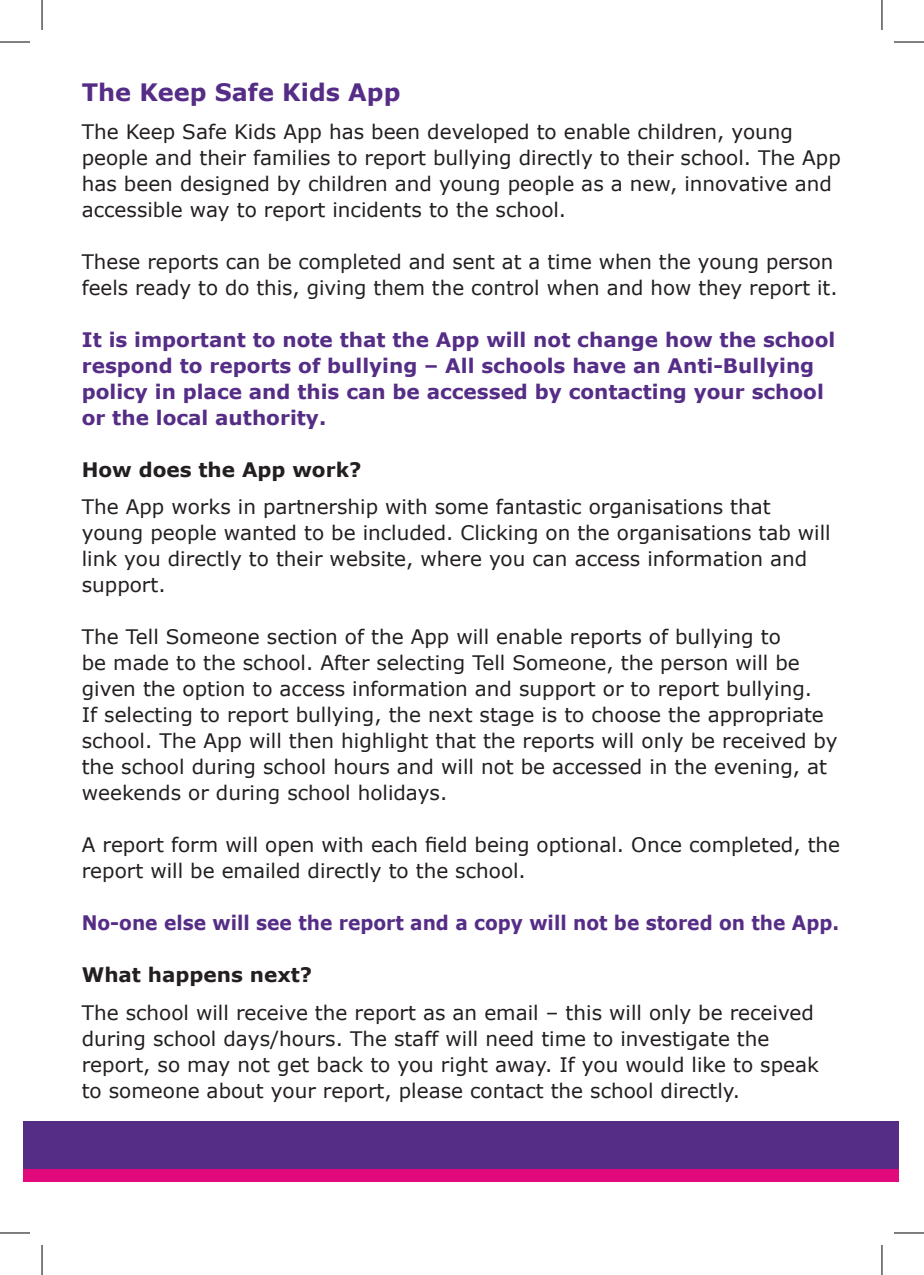
<style>
.page{position:relative;width:924px;height:1275px;background:#fff}
.page>*{position:absolute;margin:0;border:0;box-sizing:border-box;transform-origin:0 0}
.t1{font:700 24px "Verdana";color:#552d86}
.t2{font:20px/26px "Verdana";color:#231f20}
.t3{font:700 20px/26px "Verdana";color:#552d86}
.t4{font:700 20px "Verdana";color:#552d86;scale:.93 1}
.t5{font:700 20px "Verdana";color:#231f20}
</style>
<div class="page">
<div style="left:24px;top:1121px;width:874px;height:48px;background:#552d86"></div>
<div style="left:24px;top:1169px;width:874px;height:13px;background:#e2097c"></div>
<hr style="left:0;top:42px;width:30px;height:1px;background:#000">
<hr style="left:893px;top:42px;width:30px;height:1px;background:#000">
<hr style="left:0;top:1232px;width:30px;height:1px;background:#000">
<hr style="left:893px;top:1232px;width:30px;height:1px;background:#000">
<hr style="left:42px;top:0;width:1px;height:30px;background:#000">
<hr style="left:42px;top:1245px;width:1px;height:30px;background:#000">
<hr style="left:881px;top:0;width:1px;height:30px;background:#000">
<hr style="left:881px;top:1245px;width:1px;height:30px;background:#000">
<p class="t1" style="left:82px;top:77px;width:320px">The Keep Safe Kids App</p>
<p class="t2" style="left:82px;top:119px;width:760px">The Keep Safe Kids App has been developed to enable children, young people and their families to report bullying directly to their school. The App has been designed by children and young people as a new, innovative and accessible way to report incidents to the school.</p>
<p class="t2" style="left:82px;top:249px;width:757px">These reports can be completed and sent at a time when the young person feels ready to do this, giving them the control when and how they report it.</p>
<p class="t3" style="left:82px;top:327px;width:754px">It is important to note that the App will not change how the school respond to reports of bullying – All schools have an Anti-Bullying policy in place and this can be accessed by contacting your school or the local authority.</p>
<p class="t5" style="left:82px;top:457px;width:281px">How does the App work?</p>
<p class="t2" style="left:82px;top:494px;width:750px">The App works in partnership with some fantastic organisations that young people wanted to be included. Clicking on the organisations tab will link you directly to their website, where you can access information and support.</p>
<p class="t2" style="left:82px;top:624px;width:757px">The Tell Someone section of the App will enable reports of bullying to<br>be made to the school. After selecting Tell Someone, the person will be given the option to access information and support or to report bullying.<br>If selecting to report bullying, the next stage is to choose the appropriate school. The App will then highlight that the reports will only be received by the school during school hours and will not be accessed in the evening, at weekends or during school holidays.</p>
<p class="t2" style="left:82px;top:832px;width:759px">A report form will open with each field being optional. Once completed, the report will be emailed directly to the school.</p>
<p class="t4" style="left:82px;top:910px;width:815px">No-one else will see the report and a copy will not be stored on the App.</p>
<p class="t5" style="left:82px;top:962px;width:232px">What happens next?</p>
<p class="t2" style="left:82px;top:1000px;width:738px">The school will receive the report as an email – this will only be received during school days/hours. The staff will need time to investigate the report, so may not get back to you right away. If you would like to speak to someone about your report, please contact the school directly.</p>
</div>
